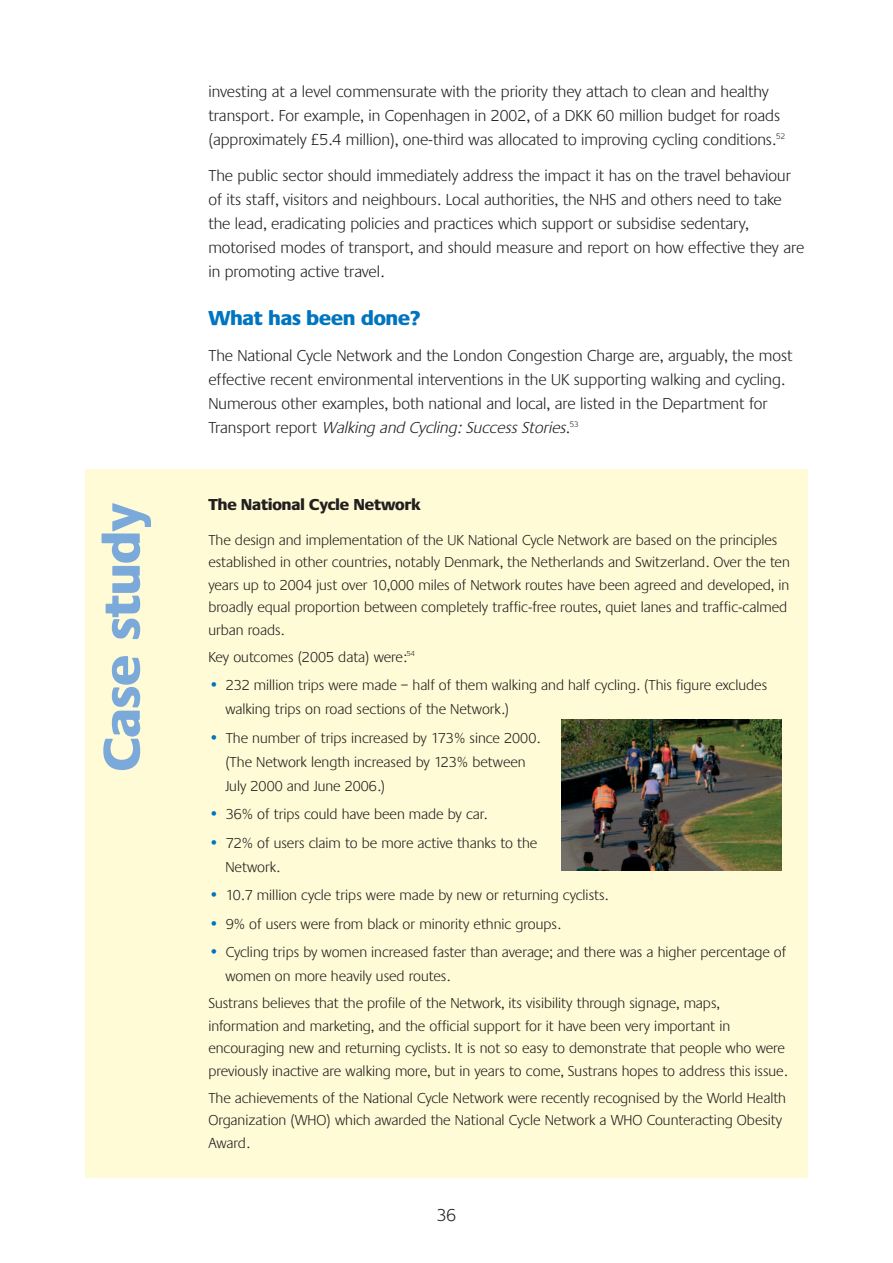
<style>
.page{position:relative;width:893px;height:1263px;background:#fff}
.page>*{position:absolute;margin:0;border:0;box-sizing:border-box;transform-origin:0 0}
.t1{font:800 54px "Praxis";color:#7ba9d9}
.t2{font:800 21px "Praxis";color:#0075bf}
.t3{font:300 18px "Praxis";color:#231f20}
.t4{font:300 16.5px/24px "Praxis";color:#231f20}
.t5{font:800 16.5px "Praxis";color:#231f20}
.t6{font:300 15px/22.5px "Praxis";color:#231f20}
.s1{font-style:italic}
.s2{font-size:16.5px;color:#0075bf}
</style>
<div class="page">
<div style="left:85px;top:469px;width:723px;height:709px;background:#fffbd6"></div>
<img style="left:561px;top:719px;width:221px;height:151px">
<h1 class="t1" style="left:90px;top:771px;width:269px;rotate:-90deg">Case study</h1>
<p class="t4" style="left:208px;top:80px;width:578px">investing at a level commensurate with the priority they attach to clean and healthy transport. For example, in Copenhagen in 2002, of a DKK 60 million budget for roads (approximately £5.4 million), one-third was allocated to improving cycling conditions.<sup>52</sup></p>
<p class="t4" style="left:208px;top:164px;width:597px">The public sector should immediately address the impact it has on the travel behaviour of its staff, visitors and neighbours. Local authorities, the NHS and others need to take the lead, eradicating policies and practices which support or subsidise sedentary, motorised modes of transport, and should measure and report on how effective they are in promoting active travel.</p>
<h2 class="t2" style="left:208px;top:306px;width:213px">What has been done?</h2>
<p class="t4" style="left:208px;top:344px;width:586px">The National Cycle Network and the London Congestion Charge are, arguably, the most effective recent environmental interventions in the UK supporting walking and cycling.<br>Numerous other examples, both national and local, are listed in the Department for Transpor t repor t <span class="s1">Walking and Cycling: Success Stories</span>.<sup>53</sup></p>
<p class="t5" style="left:208px;top:495px;width:214px">The National Cycle Network</p>
<p class="t6" style="left:208px;top:528px;width:583px">The design and implementation of the UK National Cycle Network are based on the principles established in other countries, notably Denmark, the Netherlands and Switzerland. Over the ten years up to 2004 just over 10,000 miles of Network routes have been agreed and developed, in broadly equal proportion between completely traffic-free routes, quiet lanes and traffic-calmed urban roads.</p>
<p class="t6" style="left:208px;top:645px;width:208px">Key outcomes (2005 data) were:<sup>54</sup></p>
<p class="t6" style="left:225px;top:673px;width:543px;line-height:24px;text-indent:-17px"><span class="s2">•</span> 232 million trips were made – half of them walking and half cycling. (This figure excludes walking trips on road sections of the Network.)</p>
<p class="t6" style="left:225px;top:726px;width:316px;line-height:24px;text-indent:-17px"><span class="s2">•</span> The number of trips increased by 173% since 2000. (The Network length increased by 123% between<br>July 2000 and June 2006.)</p>
<p class="t6" style="left:208px;top:803px;width:281px"><span class="s2">•</span> 36% of trips could have been made by car.</p>
<p class="t6" style="left:225px;top:831px;width:313px;line-height:24px;text-indent:-17px"><span class="s2">•</span> 72% of users claim to be more active thanks to the<br>Network.</p>
<p class="t6" style="left:208px;top:884px;width:402px"><span class="s2">•</span> 10.7 million cycle trips were made by new or returning cyclists.</p>
<p class="t6" style="left:208px;top:912px;width:354px"><span class="s2">•</span> 9% of users were from black or minority ethnic groups.</p>
<p class="t6" style="left:225px;top:940px;width:562px;line-height:24px;text-indent:-17px"><span class="s2">•</span> Cycling trips by women increased faster than average; and there was a higher percentage of women on more heavily used routes.</p>
<p class="t6" style="left:208px;top:992px;width:581px">Sustrans believes that the profile of the Network, its visibility through signage, maps, information and marketing, and the official support for it have been very important in encouraging new and returning cyclists. It is not so easy to demonstrate that people who were previously inactive are walking more, but in years to come, Sustrans hopes to address this issue.</p>
<p class="t6" style="left:208px;top:1086px;width:579px">The achievements of the National Cycle Network were recently recognised by the World Health<br>Organization (WHO) which awarded the National Cycle Network a WHO Counteracting Obesity<br>Award.</p>
<p class="t3" style="left:437px;top:1204px;width:21px">36</p>
</div>
